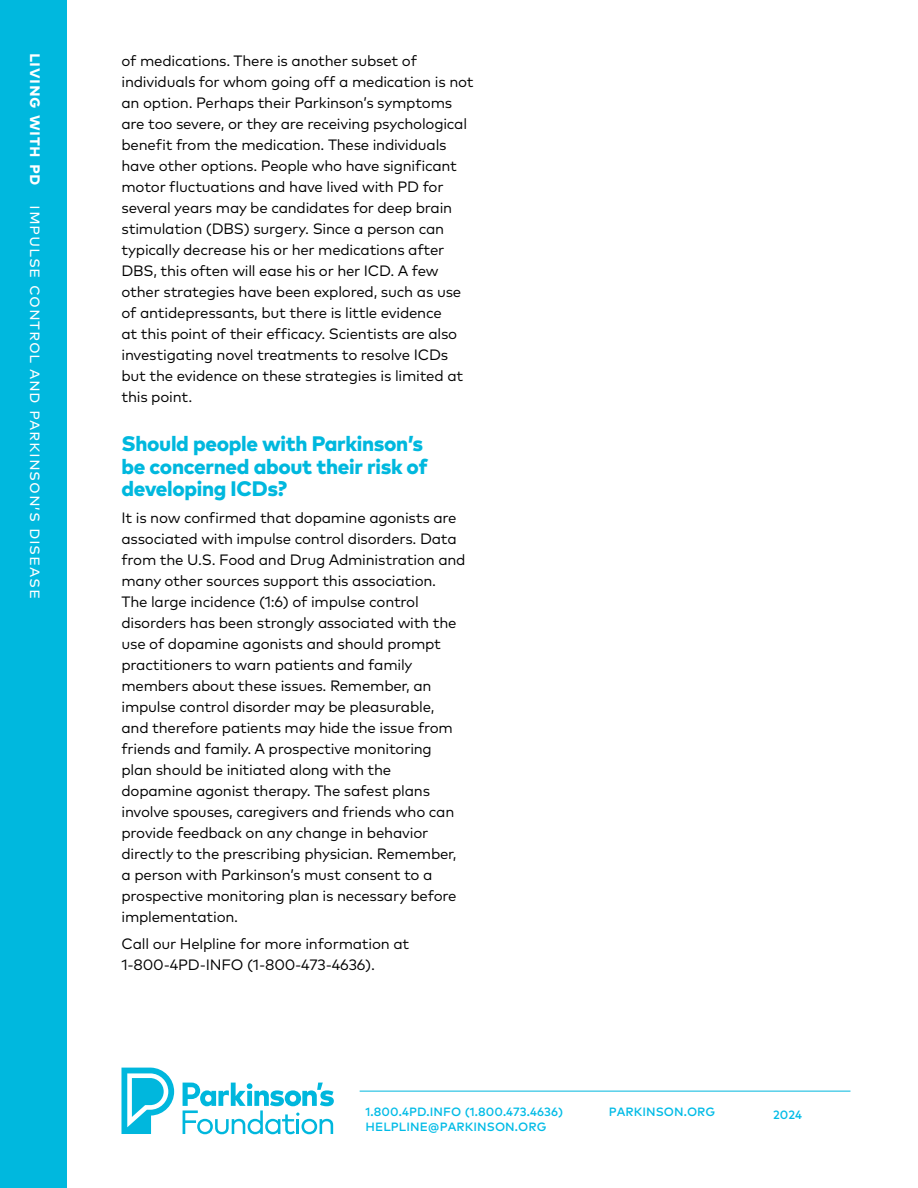
<style>
.page{position:relative;width:918px;height:1188px;background:#fff}
.page>*{position:absolute;margin:0;border:0;box-sizing:border-box;transform-origin:0 0}
.t1{font:800 21px/22.5px "Mark OT";letter-spacing:-.015em;color:#00b8de}
.t2{font:18px "Mark OT";letter-spacing:.04em;color:#fff}
.t3{font:15px/21px "Mark OT";letter-spacing:-.015em;color:#000}
.t4{font:500 12px/14.4px "Mark OT";letter-spacing:.005em;color:#00bbe6}
.s1{font-weight:700}
</style>
<div class="page">
<svg style="left:122px;top:1068px;width:52px;height:66px"></svg>
<svg style="left:183px;top:1083px;width:151px;height:51px"></svg>
<hr style="left:360px;top:1091px;width:490px;height:1px;background:#00b8de">
<div style="left:0;top:0;width:68px;height:1188px;background:#00b8de"></div>
<p class="t2" style="left:47px;top:53px;width:548px;rotate:90deg"><span class="s1">Living with PD</span> Impulse Control and Parki nson’s di sease</p>
<p class="t3" style="left:121px;top:50px;width:354px">of medications. There is another subset of individuals for whom going off a medication is not an option. Perhaps their Parkinson’s symptoms are too severe, or they are receiving psychological benefit from the medication. These individuals have other options. People who have significant motor fluctuations and have lived with PD for several years may be candidates for deep brain stimulation (DBS) surgery. Since a person can typically decrease his or her medications after DBS, this often will ease his or her ICD. A few other strategies have been explored, such as use of antidepressants, but there is little evidence<br>at this point of their efficacy. Scientists are also investigating novel treatments to resolve ICDs but the evidence on these strategies is limited at this point.</p>
<h1 class="t1" style="left:121px;top:432px;width:308px">Should people with Parkinson’s be concerned about their risk of developing ICDs?</h1>
<p class="t3" style="left:121px;top:507px;width:346px">It is now confirmed that dopamine agonists are associated with impulse control disorders. Data from the U.S. Food and Drug Administration and many other sources support this association.<br>The large incidence (1:6) of impulse control disorders has been strongly associated with the use of dopamine agonists and should prompt practitioners to warn patients and family members about these issues. Remember, an impulse control disorder may be pleasurable,<br>and therefore patients may hide the issue from friends and family. A prospective monitoring plan should be initiated along with the dopamine agonist therapy. The safest plans involve spouses, caregivers and friends who can provide feedback on any change in behavior directly to the prescribing physician. Remember, a person with Parkinson’s must consent to a prospective monitoring plan is necessary before implementation.</p>
<p class="t3" style="left:121px;top:934px;width:289px">Call our Helpline for more information at<br>1-800-4PD-INFO (1-800-473-4636).</p>
<p class="t4" style="left:366px;top:1105px;width:199px">1.800.4PD.INFO (1.800.473.4636)<br>HELPLINE@PARKINSON.ORG</p>
<p class="t4" style="left:609px;top:1105px;width:108px">PARKINSON.ORG</p>
<p class="t4" style="left:773px;top:1107px;width:31px">2024</p>
</div>
